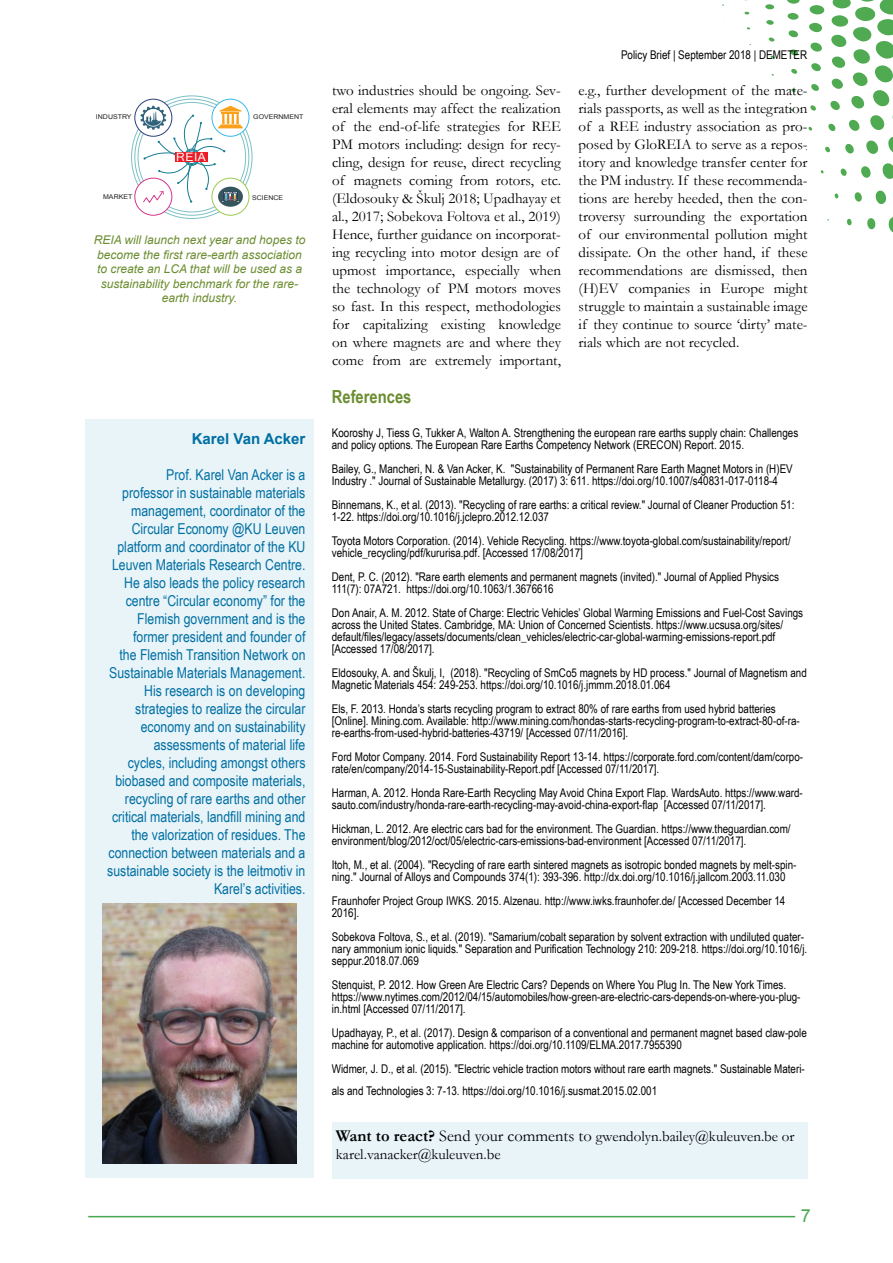
<style>
.page{position:relative;width:893px;height:1263px;background:#fff}
.page>*{position:absolute;margin:0;border:0;box-sizing:border-box;transform-origin:0 0}
.t1{font:700 18px "Arial Narrow";color:#6b8d30}
.t2{font:18px "Arial";color:#49a852}
.t3{font:15px/18px "Garamond";color:#000}
.t4{font:15px/18px "Arial Narrow";color:#006fa2;text-align:right}
.t5{font:700 15px "Arial";color:#006fa2}
.t6{font:12px/12px "Arial Narrow";color:#000}
.t7{font:italic 12px/14.4px "Arial";color:#6b8d30;text-align:center}
.t8{font:11.55px "Microsoft Sans Serif";color:#fff;scale:1.05 1}
.t9{font:6.6px "Arial";color:#231f20;scale:1.07 1}
.s1{font-weight:700;font-size:16.5px}
.s2{font-size:16.5px}
</style>
<div class="page">
<hr style="left:88px;top:1216px;width:707px;height:1px;background:#49a852">
<svg style="left:888px;top:217px;width:5px;height:16px"></svg>
<svg style="left:867px;top:218px;width:9px;height:12px"></svg>
<svg style="left:875px;top:190px;width:11px;height:14px"></svg>
<svg style="left:882px;top:163px;width:11px;height:16px"></svg>
<svg style="left:847px;top:218px;width:5px;height:8px"></svg>
<svg style="left:854px;top:192px;width:8px;height:10px"></svg>
<svg style="left:861px;top:166px;width:10px;height:12px"></svg>
<svg style="left:834px;top:193px;width:5px;height:6px"></svg>
<svg style="left:840px;top:168px;width:7px;height:8px"></svg>
<svg style="left:806px;top:0;width:87px;height:154px"></svg>
<div style="left:809px;top:5px;width:15px;height:10px;background:#4faa52;border-radius:50%"></div>
<svg style="left:791px;top:88px;width:4px;height:4px"></svg>
<svg style="left:791px;top:69px;width:6px;height:5px"></svg>
<svg style="left:790px;top:49px;width:8px;height:7px"></svg>
<svg style="left:788px;top:30px;width:10px;height:8px"></svg>
<div style="left:787px;top:13px;width:12px;height:7px;background:#4faa52;border-radius:50%"></div>
<svg style="left:787px;top:0;width:13px;height:4px"></svg>
<svg style="left:770px;top:55px;width:4px;height:4px"></svg>
<svg style="left:769px;top:37px;width:5px;height:5px"></svg>
<div style="left:766px;top:20px;width:8px;height:5px;background:#4faa52;border-radius:50%"></div>
<div style="left:765px;top:4px;width:9px;height:5px;background:#4faa52;border-radius:50%"></div>
<svg style="left:744px;top:12px;width:5px;height:3px"></svg>
<svg style="left:212px;top:99px;width:37px;height:37px"></svg>
<div style="left:212px;top:99px;width:37px;height:38px;border:1px solid #3ab8ea;border-radius:50%"></div>
<svg style="left:135px;top:99px;width:37px;height:37px"></svg>
<div style="left:134px;top:99px;width:38px;height:38px;border:1px solid #2d407c;border-radius:50%"></div>
<div style="left:134px;top:178px;width:38px;height:38px;border:1px solid #d7358d;border-radius:50%"></div>
<div style="left:212px;top:178px;width:37px;height:38px;border:1px solid #9ccb4e;border-radius:50%"></div>
<svg style="left:140px;top:106px;width:103px;height:100px"></svg>
<div style="left:85px;top:420px;width:229px;height:758px;background:#e9f4f9"></div>
<img style="left:102px;top:904px;width:194px;height:259px">
<div style="left:332px;top:1122px;width:476px;height:56px;background:#e9f4f9"></div>
<p class="t9" style="left:96px;top:112px;width:35px">INDUSTRY</p>
<p class="t8" style="left:176px;top:150px;width:30px">REIA</p>
<p class="t9" style="left:253px;top:112px;width:48px">GOVERNMENT</p>
<p class="t9" style="left:103px;top:192px;width:29px">MARKET</p>
<p class="t9" style="left:252px;top:193px;width:31px">SCIENCE</p>
<p class="t7" style="left:94px;top:233px;width:213px">REIA will launch next year and hopes to become the first rare-earth association to create an LCA that will be used as a sustainability benchmark for the rare&shy;earth industry.</p>
<p class="t5" style="left:192px;top:428px;width:115px">Karel Van Acker</p>
<p class="t4" style="left:107px;top:465px;width:200px">Prof. Karel Van Acker is a<br>professor in sustainable materials management, coordinator of the<br>Circular Economy @KU Leuven platform and coordinator of the KU<br>Leuven Materials Research Centre.<br>He also leads the policy research centre “Circular economy” for the<br>Flemish government and is the former president and founder of<br>the Flemish Transition Network on<br>Sustainable Materials Management.<br>His research is on developing strategies to realize the circular economy and on sustainability assessments of material life<br>cycles, including amongst others biobased and composite materials, recycling of rare earths and other critical materials, landfill mining and the valorization of residues. The connection between materials and a sustainable society is the leitmotiv in<br>Karel’s activities.</p>
<p class="t6" style="left:621px;top:49px;width:188px">Policy Brief | September 2018 | DEMETER</p>
<p class="t3" style="left:332px;top:81px;width:230px">two industries should be ongoing. Sev&shy;eral elements may affect the realization of the end-of-life strategies for REE PM motors including: design for recy&shy;cling, design for reuse, direct recycling of magnets coming from rotors, etc. (Eldosouky &amp; Škulj 2018; Upadhayay et al., 2017; Sobekova Foltova et al., 2019)<br>Hence, further guidance on incorporat&shy;ing recycling into motor design are of upmost importance, especially when the technology of PM motors moves so fast. In this respect, methodologies for capitalizing existing knowledge on where magnets are and where they come from are extremely important,</p>
<p class="t3" style="left:579px;top:81px;width:230px;text-align:justify">e.g., further development of the mate&shy;rials passports, as well as the integration of a REE industry association as pro&shy;posed by GloREIA to serve as a repos&shy;itory and knowledge transfer center for the PM industry. If these recommenda&shy;tions are hereby heeded, then the con&shy;troversy surrounding the exportation of our environmental pollution might dissipate. On the other hand, if these recommendations are dismissed, then (H)EV companies in Europe might struggle to maintain a sustainable image if they continue to source ‘dirty’ mate&shy;rials which are not recycled.</p>
<h1 class="t1" style="left:332px;top:383px;width:81px">References</h1>
<p class="t6" style="left:332px;top:426px;width:468px">Kooroshy J, Tiess G, Tukker A, Walton A. Strengthening the european rare earths supply chain: Challenges and policy options. The European Rare Earths Competency Network (ERECON) Report. 2015.</p>
<p class="t6" style="left:332px;top:462px;width:462px">Bailey, G., Mancheri, N. &amp; Van Acker, K. "Sustainability of Permanent Rare Earth Magnet Motors in (H)EV<br>Industry ." Journal of Sustainable Metallurgy. (2017) 3: 611. https://doi.org/10.1007/s40831-017-0118-4</p>
<p class="t6" style="left:332px;top:498px;width:464px">Binnemans, K., et al. (2013). "Recycling of rare earths: a critical review." Journal of Cleaner Production 51:<br>1-22. https://doi.org/10.1016/j.jclepro.2012.12.037</p>
<p class="t6" style="left:332px;top:534px;width:460px">Toyota Motors Corporation. (2014). Vehicle Recycling. https://www.toyota-global.com/sustainability/report/ vehicle_recycling/pdf/kururisa.pdf. [Accessed 17/08/2017]</p>
<p class="t6" style="left:332px;top:570px;width:449px">Dent, P. C. (2012). "Rare earth elements and permanent magnets (invited)." Journal of Applied Physics<br>111(7): 07A721. https://doi.org/10.1063/1.3676616</p>
<p class="t6" style="left:332px;top:606px;width:473px">Don Anair, A. M. 2012. State of Charge: Electric Vehicles’ Global Warming Emissions and Fuel-Cost Savings across the United States. Cambridge, MA: Union of Concerned Scientists. https://www.ucsusa.org/sites/ default/files/legacy/assets/documents/clean_vehicles/electric-car-global-warming-emissions-report.pdf [Accessed 17/08/2017].</p>
<p class="t6" style="left:332px;top:666px;width:477px">Eldosouky, A. and Škulj, I, (2018). "Recycling of SmCo5 magnets by HD process." Journal of Magnetism and<br>Magnetic Materials 454: 249-253. https://doi.org/10.1016/j.jmmm.2018.01.064</p>
<p class="t6" style="left:332px;top:702px;width:470px">Els, F. 2013. Honda’s starts recycling program to extract 80% of rare earths from used hybrid batteries [Online]. Mining.com. Available: http://www.mining.com/hondas-starts-recycling-program-to-extract-80-of-ra&shy;re-earths-from-used-hybrid-batteries-43719/ [Accessed 07/11/2016].</p>
<p class="t6" style="left:332px;top:750px;width:473px">Ford Motor Company. 2014. Ford Sustainability Report 13-14. https://corporate.ford.com/content/dam/corpo&shy;rate/en/company/2014-15-Sustainability-Report.pdf [Accessed 07/11/2017].</p>
<p class="t6" style="left:332px;top:786px;width:472px">Harman, A. 2012. Honda Rare-Earth Recycling May Avoid China Export Flap. WardsAuto. https://www.ward&shy;sauto.com/industry/honda-rare-earth-recycling-may-avoid-china-export-flap [Accessed 07/11/2017].</p>
<p class="t6" style="left:332px;top:822px;width:460px">Hickman, L. 2012. Are electric cars bad for the environment. The Guardian. https://www.theguardian.com/ environment/blog/2012/oct/05/electric-cars-emissions-bad-environment [Accessed 07/11/2017].</p>
<p class="t6" style="left:332px;top:858px;width:466px">Itoh, M., et al. (2004). "Recycling of rare earth sintered magnets as isotropic bonded magnets by melt-spin&shy;ning." Journal of Alloys and Compounds 374(1): 393-396. http://dx.doi.org/10.1016/j.jallcom.2003.11.030</p>
<p class="t6" style="left:332px;top:894px;width:455px">Fraunhofer Project Group IWKS. 2015. Alzenau. http://www.iwks.fraunhofer.de/ [Accessed December 14<br>2016].</p>
<p class="t6" style="left:332px;top:930px;width:477px">Sobekova Foltova, S., et al. (2019). "Samarium/cobalt separation by solvent extraction with undiluted quater&shy;nary ammonium ionic liquids." Separation and Purification Technology 210: 209-218. https://doi.org/10.1016/j. seppur.2018.07.069</p>
<p class="t6" style="left:332px;top:978px;width:470px">Stenquist, P. 2012. How Green Are Electric Cars? Depends on Where You Plug In. The New York Times. https://www.nytimes.com/2012/04/15/automobiles/how-green-are-electric-cars-depends-on-where-you-plug&shy;in.html [Accessed 07/11/2017].</p>
<p class="t6" style="left:332px;top:1026px;width:476px">Upadhayay, P., et al. (2017). Design &amp; comparison of a conventional and permanent magnet based claw-pole machine for automotive application. https://doi.org/10.1109/ELMA.2017.7955390</p>
<p class="t6" style="left:332px;top:1057px;width:475px;line-height:21.6px">Widmer, J. D., et al. (2015). "Electric vehicle traction motors without rare earth magnets." Sustainable Materi&shy;als and Technologies 3: 7-13. https://doi.org/10.1016/j.susmat.2015.02.001</p>
<p class="t3" style="left:336px;top:1127px;width:460px"><span class="s1">Want to react?</span> <span class="s2">Send your comments to</span> gwendolyn.bailey@kuleuven.be or karel.vanacker@kuleuven.be</p>
<h1 class="t2" style="left:801px;top:1203px;width:12px">7</h1>
</div>
